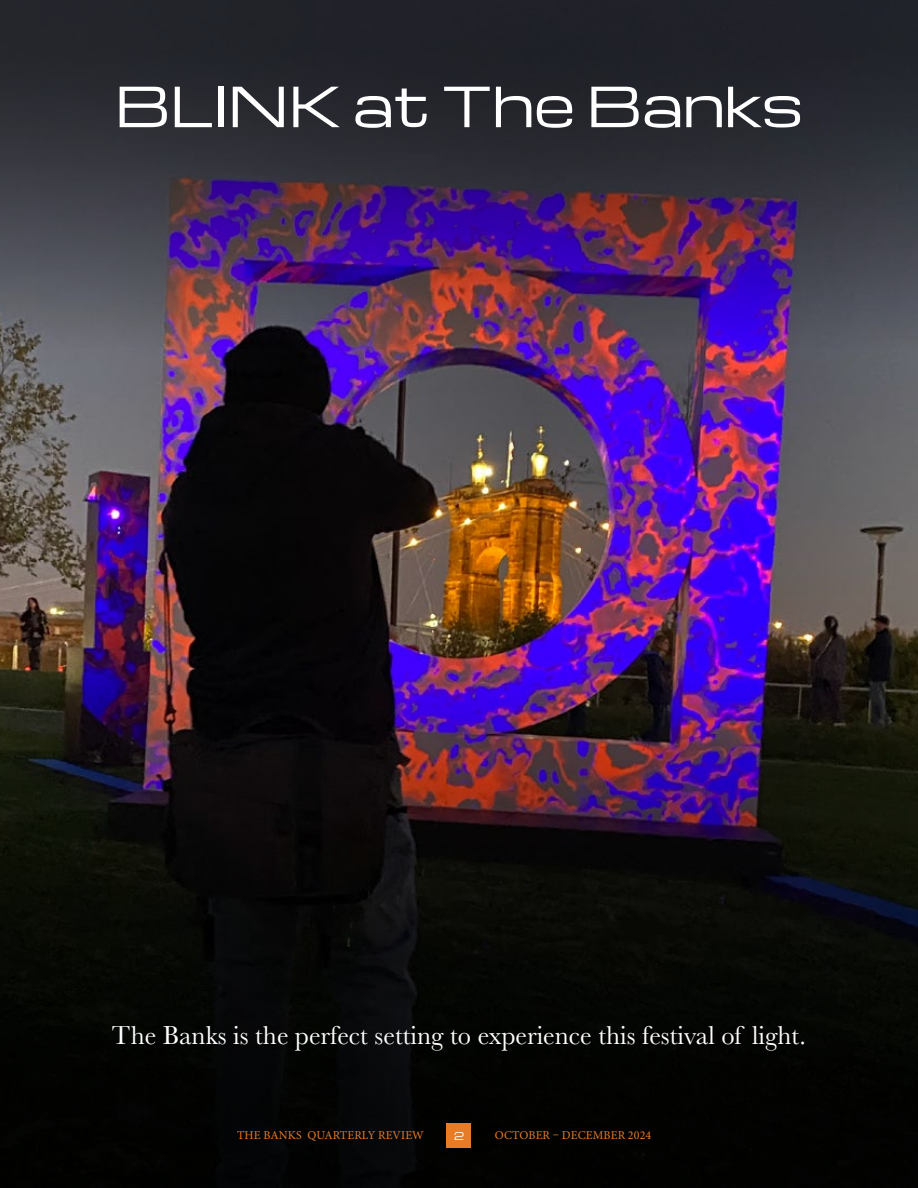
<style>
.page{position:relative;width:918px;height:1188px;background:#fff}
.page>*{position:absolute;margin:0;border:0;box-sizing:border-box;transform-origin:0 0}
.t1{font:54px "Michroma";letter-spacing:-.01em;color:#fff}
.t2{font:27px "Baskerville";color:#fff}
.t3{font:12px "Minion Pro";letter-spacing:.01em;color:#e97b24}
.t4{font:10.5px "Michroma";color:#fff}
</style>
<div class="page">
<img style="left:0;top:348px;width:918px;height:330px">
<svg style="left:0;top:678px;width:918px;height:510px;background:#110b12"></svg>
<div style="left:446px;top:1123px;width:25px;height:25px;background:#e97b24"></div>
<img style="left:0;top:0;width:918px;height:348px">
<h1 class="t1" style="left:115px;top:77px;width:690px">BLINK at The Banks</h1>
<p class="t2" style="left:112px;top:1018px;width:695px">The Banks is the perfect setting to experience this festival of light.</p>
<p class="t3" style="left:237px;top:1127px;width:188px">THE BANKS QUARTERLY REVIEW</p>
<p class="t3" style="left:495px;top:1127px;width:158px">OCTOBER – DECEMBER 2024</p>
<p class="t4" style="left:454px;top:1130px;width:12px">2</p>
</div>
